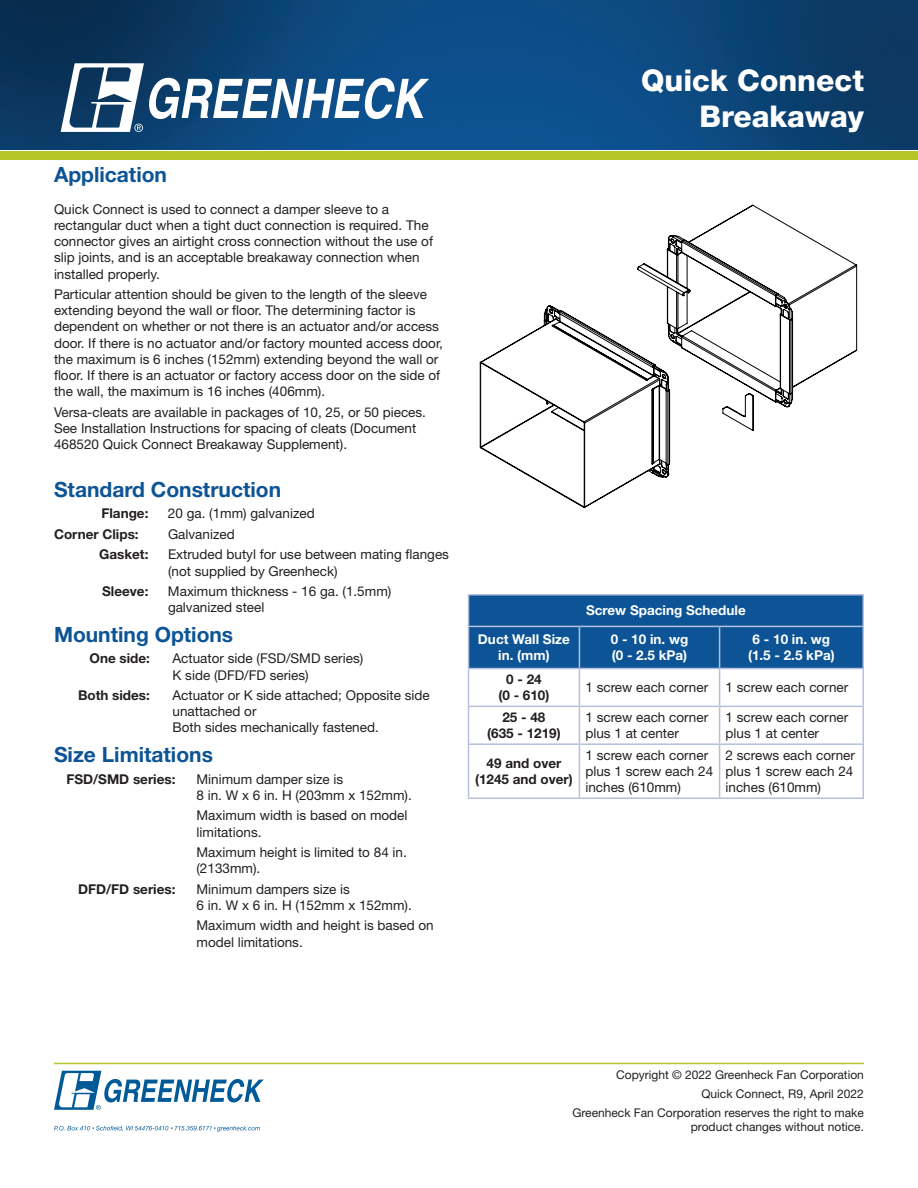
<style>
.page{position:relative;width:918px;height:1188px;background:#fff}
.page>*{position:absolute;margin:0;border:0;box-sizing:border-box;transform-origin:0 0}
.t1{font:800 30px/36px "Helvetica Neue LT Std";color:#fff;text-align:right}
.Subheading{font:700 21px "Helvetica Neue LT Std";color:#0d5496}
.Body{font:13.5px/16.2px "Helvetica Neue LT Std";color:#231f20}
.Bold{font:700 13.5px/16.2px "Helvetica Neue LT Std";color:#fff;text-align:center}
.Body-2{font:700 13.5px "Helvetica Neue LT Std";color:#231f20}
.Bold-2{font:700 13.5px/16.2px "Helvetica Neue LT Std";color:#231f20;text-align:center}
.t2{font:12px/18.8px "Helvetica Neue LT Std";color:#231f20;text-align:right}
</style>
<div class="page">
<svg style="left:480px;top:205px;width:377px;height:303px"></svg>
<div style="left:469px;top:596px;width:393px;height:72px;background:#0d5496"></div>
<hr style="left:468px;top:594px;width:111px;height:2px;background:#b4c0dc">
<hr style="left:468px;top:596px;width:1px;height:30px;background:#b4c0dc">
<hr style="left:579px;top:594px;width:141px;height:2px;background:#b4c0dc">
<hr style="left:720px;top:594px;width:144px;height:2px;background:#b4c0dc">
<hr style="left:862px;top:596px;width:2px;height:30px;background:#b4c0dc">
<hr style="left:468px;top:626px;width:111px;height:1px;background:#b4c0dc">
<hr style="left:468px;top:627px;width:1px;height:41px;background:#b4c0dc">
<hr style="left:579px;top:626px;width:141px;height:1px;background:#b4c0dc">
<hr style="left:579px;top:627px;width:1px;height:41px;background:#b4c0dc">
<hr style="left:720px;top:626px;width:144px;height:1px;background:#b4c0dc">
<hr style="left:719px;top:627px;width:1px;height:41px;background:#b4c0dc">
<hr style="left:862px;top:627px;width:2px;height:41px;background:#b4c0dc">
<hr style="left:468px;top:668px;width:111px;height:1px;background:#b4c0dc">
<hr style="left:468px;top:669px;width:1px;height:37px;background:#b4c0dc">
<hr style="left:579px;top:668px;width:141px;height:1px;background:#b4c0dc">
<hr style="left:579px;top:669px;width:1px;height:37px;background:#b4c0dc">
<hr style="left:720px;top:668px;width:144px;height:1px;background:#b4c0dc">
<hr style="left:719px;top:669px;width:1px;height:37px;background:#b4c0dc">
<hr style="left:862px;top:669px;width:2px;height:37px;background:#b4c0dc">
<hr style="left:468px;top:706px;width:111px;height:1px;background:#b4c0dc">
<hr style="left:468px;top:707px;width:1px;height:36px;background:#b4c0dc">
<hr style="left:579px;top:706px;width:141px;height:1px;background:#b4c0dc">
<hr style="left:579px;top:707px;width:1px;height:36px;background:#b4c0dc">
<hr style="left:720px;top:706px;width:144px;height:1px;background:#b4c0dc">
<hr style="left:719px;top:707px;width:1px;height:36px;background:#b4c0dc">
<hr style="left:862px;top:707px;width:2px;height:36px;background:#b4c0dc">
<hr style="left:468px;top:743px;width:111px;height:2px;background:#b4c0dc">
<hr style="left:468px;top:745px;width:1px;height:52px;background:#b4c0dc">
<hr style="left:579px;top:743px;width:141px;height:2px;background:#b4c0dc">
<hr style="left:579px;top:745px;width:1px;height:52px;background:#b4c0dc">
<hr style="left:720px;top:743px;width:144px;height:2px;background:#b4c0dc">
<hr style="left:719px;top:745px;width:1px;height:52px;background:#b4c0dc">
<hr style="left:862px;top:745px;width:2px;height:52px;background:#b4c0dc">
<hr style="left:468px;top:797px;width:111px;height:2px;background:#b4c0dc">
<hr style="left:579px;top:797px;width:141px;height:2px;background:#b4c0dc">
<hr style="left:720px;top:797px;width:144px;height:2px;background:#b4c0dc">
<img style="left:0;top:0;width:918px;height:150px">
<svg style="left:61px;top:63px;width:368px;height:69px"></svg>
<svg style="left:54px;top:1071px;width:210px;height:39px"></svg>
<svg style="left:54px;top:1126px;width:206px;height:6px"></svg>
<hr style="left:54px;top:1063px;width:810px;height:1px;background:#b5c527">
<div style="left:0;top:151px;width:918px;height:9px;background:#b5c527"></div>
<h2 class="Subheading" style="left:54px;top:161px;width:115px">Application</h2>
<p class="Body" style="left:54px;top:201px;width:381px">Quick Connect is used to connect a damper sleeve to a rectangular duct when a tight duct connection is required. The connector gives an airtight cross connection without the use of slip joints, and is an acceptable breakaway connection when installed properly.</p>
<p class="Body" style="left:54px;top:286px;width:391px">Particular attention should be given to the length of the sleeve extending beyond the wall or floor. The determining factor is dependent on whether or not there is an actuator and/or access door. If there is no actuator and/or factory mounted access door, the maximum is 6 inches (152mm) extending beyond the wall or floor. If there is an actuator or factory access door on the side of the wall, the maximum is 16 inches (406mm).</p>
<p class="Body" style="left:54px;top:404px;width:374px">Versa-cleats are available in packages of 10, 25, or 50 pieces.<br>See Installation Instructions for spacing of cleats (Document<br>468520 Quick Connect Breakaway Supplement).</p>
<p class="Subheading" style="left:54px;top:476px;width:229px">Standard Construction</p>
<p class="Body-2" style="left:102px;top:505px;width:48px">Flange:</p>
<p class="Body" style="left:168px;top:505px;width:148px">20 ga. (1mm) galvanized</p>
<p class="Body-2" style="left:54px;top:526px;width:86px">Corner Clips:</p>
<p class="Body" style="left:168px;top:526px;width:68px">Galvanized</p>
<p class="Body-2" style="left:99px;top:546px;width:51px">Gasket:</p>
<p class="Body" style="left:168px;top:546px;width:283px">Extruded butyl for use between mating flanges (not supplied by Greenheck)</p>
<p class="Body-2" style="left:102px;top:583px;width:48px">Sleeve:</p>
<p class="Body" style="left:168px;top:583px;width:225px">Maximum thickness - 16 ga. (1.5mm) galvanized steel</p>
<p class="Subheading" style="left:54px;top:621px;width:181px">Mounting Options</p>
<p class="Body-2" style="left:90px;top:650px;width:62px">One side:</p>
<p class="Body" style="left:172px;top:650px;width:192px">Actuator side (FSD/SMD series)<br>K side (DFD/FD series)</p>
<p class="Body-2" style="left:78px;top:687px;width:73px">Both sides:</p>
<p class="Body" style="left:172px;top:687px;width:259px">Actuator or K side attached; Opposite side unattached or<br>Both sides mechanically fastened.</p>
<p class="Subheading" style="left:54px;top:742px;width:160px">Size Limitations</p>
<p class="Body-2" style="left:66px;top:770px;width:111px">FSD/SMD series:</p>
<p class="Body" style="left:197px;top:771px;width:217px">Minimum damper size is<br>8 in. W x 6 in. H (203mm x 152mm).</p>
<p class="Body" style="left:196px;top:807px;width:213px">Maximum width is based on model limitations.</p>
<p class="Body" style="left:196px;top:844px;width:212px">Maximum height is limited to 84 in. (2133mm).</p>
<p class="Body-2" style="left:78px;top:881px;width:99px">DFD/FD series:</p>
<p class="Body" style="left:196px;top:881px;width:217px">Minimum dampers size is<br>6 in. W x 6 in. H (152mm x 152mm).</p>
<p class="Body" style="left:196px;top:917px;width:239px">Maximum width and height is based on model limitations.</p>
<h1 class="t1" style="left:641px;top:63px;width:224px">Quick Connect<br>Breakaway</h1>
<p class="Bold" style="left:586px;top:602px;width:161px">Screw Spacing Schedule</p>
<p class="Bold" style="left:478px;top:631px;width:93px">Duct Wall Size in. (mm)</p>
<p class="Bold" style="left:611px;top:631px;width:79px;text-align:left">0 - 10 in. wg (0 - 2.5 kPa)</p>
<p class="Bold" style="left:748px;top:631px;width:88px">6 - 10 in. wg (1.5 - 2.5 kPa)</p>
<p class="Bold-2" style="left:498px;top:671px;width:53px">0 - 24<br>(0 - 610)</p>
<p class="Body" style="left:585px;top:679px;width:124px">1 screw each corner</p>
<p class="Body" style="left:726px;top:679px;width:124px">1 screw each corner</p>
<p class="Bold-2" style="left:487px;top:709px;width:75px">25 - 48<br>(635 - 1219)</p>
<p class="Body" style="left:585px;top:709px;width:124px">1 screw each corner plus 1 at center</p>
<p class="Body" style="left:726px;top:709px;width:124px">1 screw each corner plus 1 at center</p>
<p class="Bold-2" style="left:475px;top:755px;width:99px">49 and over (1245 and over)</p>
<p class="Body" style="left:585px;top:747px;width:129px">1 screw each corner plus 1 screw each 24 inches (610mm)</p>
<p class="Body" style="left:726px;top:747px;width:131px">2 screws each corner plus 1 screw each 24 inches (610mm)</p>
<p class="t2" style="left:572px;top:1065px;width:293px">Copyright © 2022 Greenheck Fan Corporation<br>Quick Connect, R9, April 2022<br>Greenheck Fan Corporation reserves the right to make</p>
<p class="t2" style="left:691px;top:1117px;width:175px">product changes without notice.</p>
</div>
